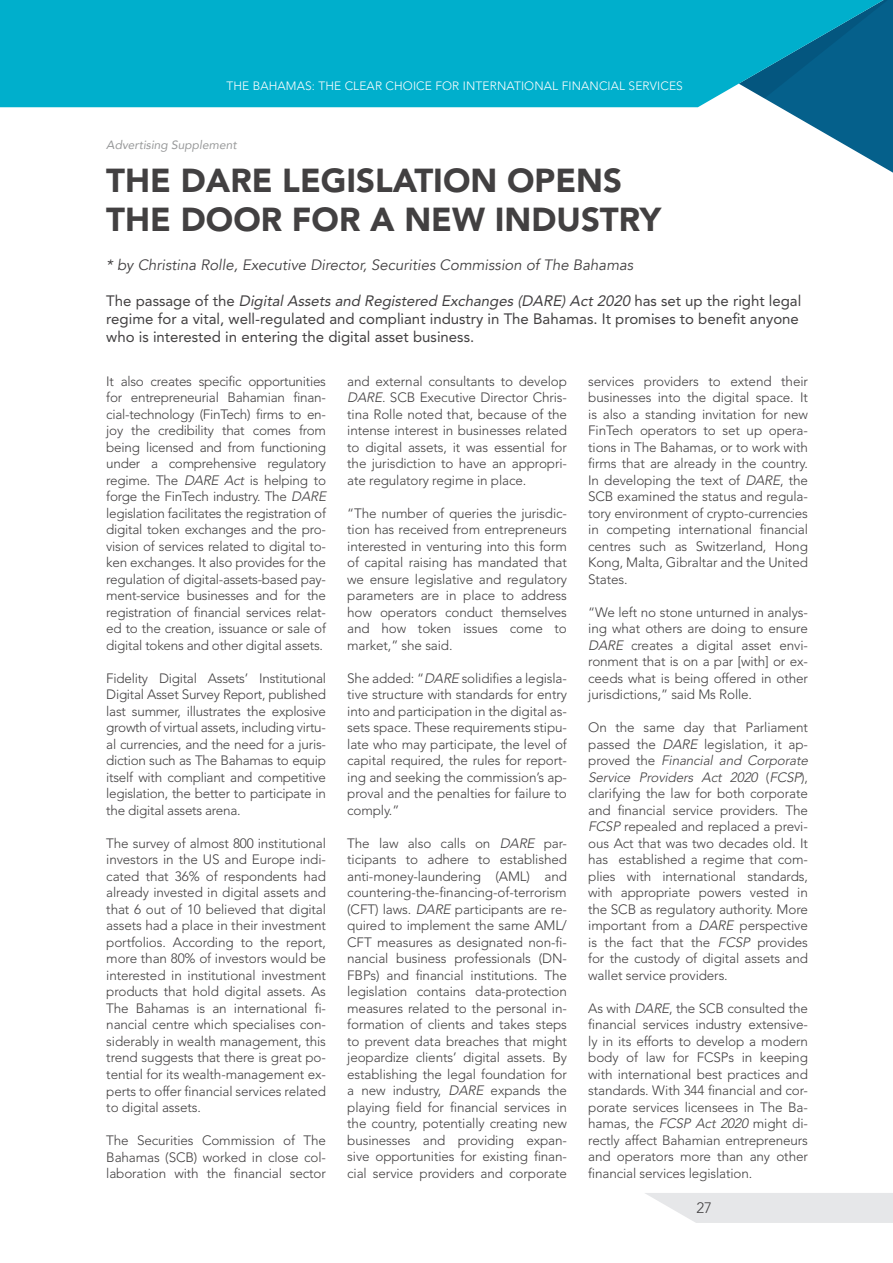
<style>
.page{position:relative;width:893px;height:1263px;background:#fff}
.page>*{position:absolute;margin:0;border:0;box-sizing:border-box;transform-origin:0 0}
.t1{font:900 33px/39.6px "Avenir";color:#424041}
.t2{font:15px/18px "Avenir";color:#424041}
.t3{font:italic 15px "Avenir";color:#424041}
.t4{font:300 15px "Avenir";color:#424041}
.t5{font:300 13.5px/16.5px "Avenir";letter-spacing:-.01em;color:#424041;text-align:justify}
.t6{font:300 12px "Avenir";letter-spacing:.01em;color:#fff}
.t7{font:italic 12px "Avenir";color:#98999a}
.s1{font-style:italic}
</style>
<div class="page">
<svg style="left:779px;top:107px;width:114px;height:66px"></svg>
<svg style="left:645px;top:1193px;width:248px;height:30px;background:#e8e9eb"></svg>
<svg style="left:0;top:0;width:893px;height:107px;background:#03a7c5"></svg>
<p class="t6" style="left:226px;top:79px;width:458px">THE BAHAMAS: THE CLEAR CHOICE FOR INTERNATIONAL FINANCIAL SERVICES</p>
<p class="t7" style="left:106px;top:137px;width:132px">Advertising Supplement</p>
<h1 class="t1" style="left:106px;top:160px;width:556px">THE DARE LEGISLATION OPENS<br>THE DOOR FOR A NEW INDUSTRY</h1>
<p class="t3" style="left:106px;top:256px;width:528px">* by Christina Rolle, Executive Director, Securities Commission of The Bahamas</p>
<p class="t2" style="left:106px;top:292px;width:697px">T h e p a ss a g e of t h e <span class="s1">Digital Assets and Registered Exchanges (DARE) Act 2020</span> h a s s et u p t h e r i g h t l e g a l regime for a vital, well-regulated and compliant industry in The Bahamas. It promises to benefit anyone who is interested in entering the digital asset business.</p>
<p class="t5" style="left:106px;top:373px;width:224px;text-align:left">It also creates specific opportunities for entrepreneurial Bahamian finan&shy;cial-technology (FinTech) firms to en&shy;joy the credibility that comes from being licensed and from functioning under a comprehensive regulatory regime. The <span class="s1">DARE Act</span> is helping to forge the FinTech industry. The <span class="s1">DARE </span>legislation facilitates the registration of digital token exchanges and the pro&shy;vision of services related to digital to&shy;ken exchanges. It also provides for the regulation of digital-assets-based pay&shy;ment-service businesses and for the registration of financial services relat&shy;ed to the creation, issuance or sale of digital tokens and other digital assets.</p>
<p class="t5" style="left:106px;top:670px;width:221px">Fidelity Digital Assets’ Institutional Digital Asset Survey Report, published last summer, illustrates the explosive growth of virtual assets, including virtu&shy;al currencies, and the need for a juris&shy;diction such as The Bahamas to equip itself with compliant and competitive legislation, the better to participate in the digital assets arena.</p>
<p class="t5" style="left:106px;top:835px;width:221px">The survey of almost 800 institutional investors in the US and Europe indi&shy;cated that 36% of respondents had already invested in digital assets and that 6 out of 10 believed that digital assets had a place in their investment portfolios. According to the report, more than 80% of investors would be interested in institutional investment products that hold digital assets. As The Bahamas is an international fi&shy;nancial centre which specialises con&shy;siderably in wealth management, this trend suggests that there is great po&shy;tential for its wealth-management ex&shy;perts to offer financial services related to digital assets.</p>
<p class="t5" style="left:106px;top:1132px;width:221px">The Securities Commission of The Bahamas (SCB) worked in close col&shy;laboration with the financial sector</p>
<p class="t5" style="left:588px;top:373px;width:221px">services providers to extend their businesses into the digital space. It is also a standing invitation for new FinTech operators to set up opera&shy;tions in The Bahamas, or to work with firms that are already in the country.<br>In developing the text of <span class="s1">DARE</span>, the SCB examined the status and regula&shy;tory environment of crypto-currencies in competing international financial centres such as Switzerland, Hong Kong, Malta, Gibraltar and the United States.</p>
<p class="t5" style="left:588px;top:604px;width:221px">“We left no stone unturned in analys&shy;ing what others are doing to ensure <span class="s1">DARE</span> creates a digital asset envi&shy;ronment that is on a par [with] or ex&shy;ceeds what is being offered in other jurisdictions,” said Ms Rolle.</p>
<p class="t5" style="left:588px;top:719px;width:224px;text-align:left">On the same day that Parliament passed the <span class="s1">DARE</span> legislation, it ap&shy;p rove d t h e <span class="s1">Financial and Corporate Service Providers Act 2020</span> ( <span class="s1">FCSP</span>) , clarifying the law for both corporate and financial service providers. The <span class="s1">FCSP</span> repealed and replaced a previ&shy;ous Act that was two decades old. It has established a regime that com&shy;plies with international standards, with appropriate powers vested in the SCB as regulatory authority. More important from a <span class="s1">DARE</span> perspective is the fact that the <span class="s1">FCSP</span> provides for the custody of digital assets and wallet service providers.</p>
<p class="t5" style="left:588px;top:1000px;width:221px">As with <span class="s1">DARE</span>, the SCB consulted the financial services industry extensive&shy;ly in its efforts to develop a modern body of law for FCSPs in keeping with international best practices and standards. With 344 financial and cor&shy;porate services licensees in The Ba&shy;hamas, the <span class="s1">FCSP Act 2020</span> might di&shy;rectly affect Bahamian entrepreneurs and operators more than any other financial services legislation.</p>
<p class="t5" style="left:347px;top:373px;width:221px">and external consultants to develop <span class="s1">DARE</span>. SCB Executive Director Chris&shy;tina Rolle noted that, because of the intense interest in businesses related to digital assets, it was essential for the jurisdiction to have an appropri&shy;ate regulatory regime in place.</p>
<p class="t5" style="left:347px;top:505px;width:221px">“The number of queries the jurisdic&shy;tion has received from entrepreneurs interested in venturing into this form of capital raising has mandated that we ensure legislative and regulatory parameters are in place to address how operators conduct themselves and how token issues come to market,” she said.</p>
<p class="t5" style="left:347px;top:670px;width:221px">She added: “<span class="s1">DARE</span> solidifies a legisla&shy;tive structure with standards for entry into and participation in the digital as&shy;sets space. These requirements stipu&shy;late who may participate, the level of capital required, the rules for report&shy;ing and seeking the commission’s ap&shy;proval and the penalties for failure to comply.”</p>
<p class="t5" style="left:347px;top:835px;width:221px">The law also calls on <span class="s1">DARE</span> par&shy;ticipants to adhere to established anti-money-laundering (AML) and countering-the-financing-of-terrorism (CFT) laws. <span class="s1">DARE</span> participants are re&shy;quired to implement the same AML/ CFT measures as designated non-fi&shy;nancial business professionals (DN-FBPs) and financial institutions. The legislation contains data-protection measures related to the personal in&shy;formation of clients and takes steps to prevent data breaches that might jeopardize clients’ digital assets. By establishing the legal foundation for a new industry, <span class="s1">DARE</span> expands the playing field for financial services in the country, potentially creating new businesses and providing expan&shy;sive opportunities for existing finan&shy;cial service providers and corporate</p>
<p class="t4" style="left:696px;top:1199px;width:17px">27</p>
</div>
